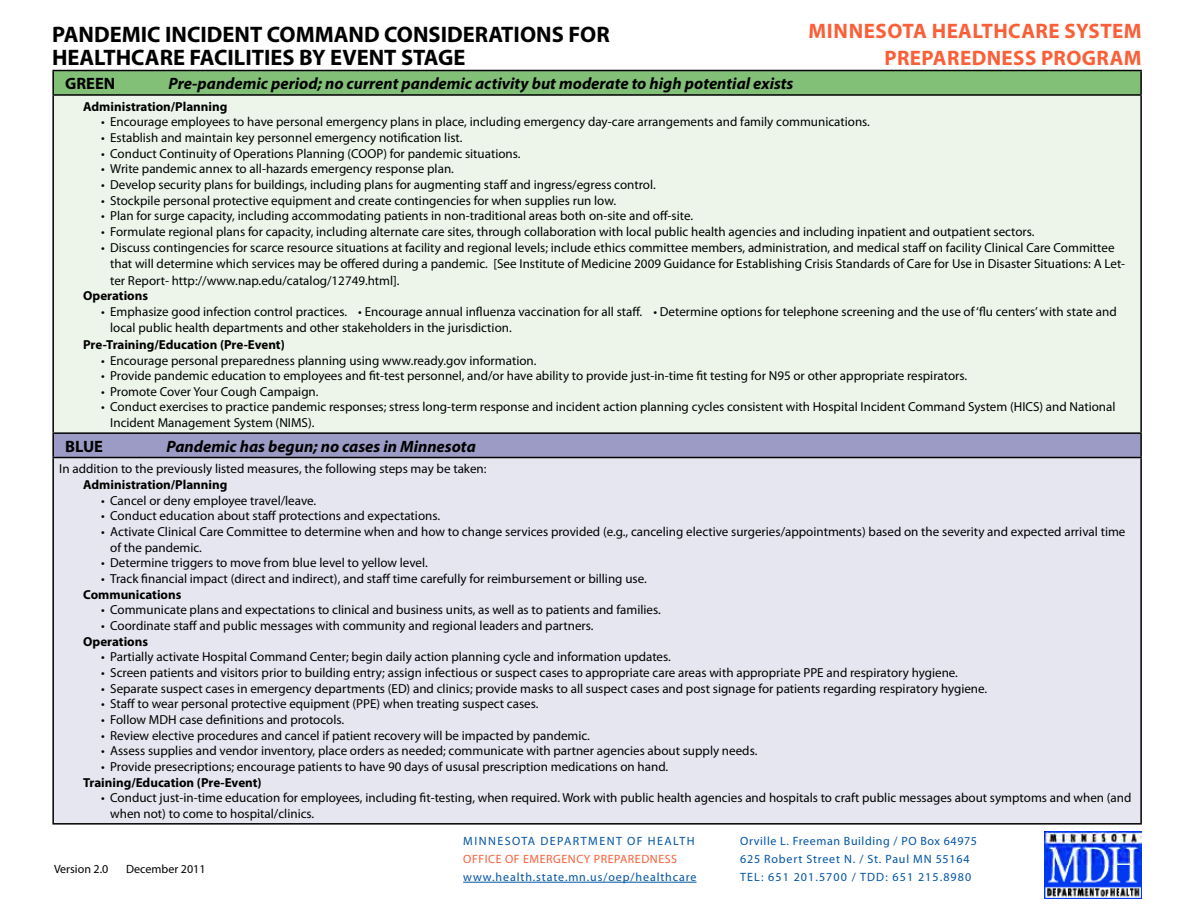
<style>
.page{position:relative;width:1188px;height:918px;background:#fff}
.page>*{position:absolute;margin:0;border:0;box-sizing:border-box;transform-origin:0 0}
.t1{font:700 22.5px "Myriad Pro";color:#000}
.t2{font:700 21px "Myriad Pro";letter-spacing:.02em;color:#fa5f38}
.t3{font:italic 700 16.5px "Myriad Pro";color:#000}
.t4{font:700 16.5px "Myriad Pro";color:#000}
.t5{font:13.05px/15.6px "Myriad Pro";color:#000}
.t6{font:700 13.05px "Myriad Pro";color:#000}
.t7{font:12px "Myriad Pro";letter-spacing:.075em;color:#0054a4}
.t8{font:12px "Myriad Pro";letter-spacing:.05em;color:#0054a4}
.t9{font:12px "Myriad Pro";letter-spacing:.045em;color:#fa5f38}
.t10{font:12px "Myriad Pro";letter-spacing:.12em;color:#0054a4}
.t11{font:12px "Myriad Pro";color:#000}
</style>
<div class="page">
<img style="left:1045px;top:831px;width:97px;height:68px">
<hr style="left:463px;top:882px;width:234px;height:1px;background:#0054a4">
<div style="left:53px;top:70px;width:1088px;height:25px;background:#82c078"></div>
<div style="left:53px;top:95px;width:1088px;height:338px;background:#edf5eb"></div>
<div style="left:53px;top:433px;width:1088px;height:25px;background:#9b9bc5"></div>
<div style="left:53px;top:458px;width:1088px;height:366px;background:#e6e6f0"></div>
<hr style="left:52px;top:70px;width:1090px;height:1px;background:#000">
<hr style="left:52px;top:71px;width:2px;height:23px;background:#000">
<hr style="left:1140px;top:71px;width:2px;height:23px;background:#000">
<hr style="left:52px;top:94px;width:1090px;height:2px;background:#000">
<hr style="left:52px;top:96px;width:2px;height:336px;background:#000">
<hr style="left:1140px;top:96px;width:2px;height:336px;background:#000">
<hr style="left:52px;top:432px;width:1090px;height:2px;background:#000">
<hr style="left:52px;top:434px;width:2px;height:23px;background:#000">
<hr style="left:1140px;top:434px;width:2px;height:23px;background:#000">
<hr style="left:52px;top:457px;width:1090px;height:1px;background:#000">
<hr style="left:52px;top:458px;width:2px;height:365px;background:#000">
<hr style="left:1140px;top:458px;width:2px;height:365px;background:#000">
<hr style="left:52px;top:823px;width:1090px;height:2px;background:#000">
<p class="t1" style="left:52px;top:20px;width:559px">PANDEMIC INCIDENT COMMAND CONSIDERATIONS FOR</p>
<p class="t1" style="left:52px;top:42px;width:415px">HEALTHCARE FACILITIES BY EVENT STAGE</p>
<p class="t2" style="left:809px;top:18px;width:335px">MINNESOTA HEALTHCARE SYSTEM</p>
<p class="t2" style="left:884px;top:45px;width:259px">PREPAREDNESS PROGRAM</p>
<p class="t4" style="left:65px;top:73px;width:52px">GREEN</p>
<p class="t3" style="left:169px;top:73px;width:626px">Pre-pandemic period; no current pandemic activity but moderate to high potential exists</p>
<p class="t6" style="left:83px;top:98px;width:146px">Administration/Planning</p>
<p class="t5" style="left:101px;top:114px;width:770px">• Encourage employees to have personal emergency plans in place, including emergency day-care arrangements and family communications.</p>
<p class="t5" style="left:101px;top:130px;width:363px">• Establish and maintain key personnel emergency notification list.</p>
<p class="t5" style="left:101px;top:145px;width:421px">• Conduct Continuity of Operations Planning (COOP) for pandemic situations.</p>
<p class="t5" style="left:101px;top:161px;width:354px">• Write pandemic annex to all-hazards emergency response plan.</p>
<p class="t5" style="left:101px;top:177px;width:556px">• Develop security plans for buildings, including plans for augmenting staff and ingress/egress control.</p>
<p class="t5" style="left:101px;top:192px;width:517px">• Stockpile personal protective equipment and create contingencies for when supplies run low.</p>
<p class="t5" style="left:101px;top:208px;width:593px">• Plan for surge capacity, including accommodating patients in non-traditional areas both on-site and off-site.</p>
<p class="t5" style="left:101px;top:224px;width:935px">• Formulate regional plans for capacity, including alternate care sites, through collaboration with local public health agencies and including inpatient and outpatient sectors.</p>
<p class="t5" style="left:110px;top:239px;width:1017px;line-height:16.5px;text-indent:-9px">• Discuss contingencies for scarce resource situations at facility and regional levels; include ethics committee members, administration, and medical staff on facility Clinical Care Committee that will determine which services may be offered during a pandemic. [See Institute of Medicine 2009 Guidance for Establishing Crisis Standards of Care for Use in Disaster Situations: A Let&shy;ter Report- http://www.nap.edu/catalog/12749.html].</p>
<p class="t6" style="left:83px;top:287px;width:66px">Operations</p>
<p class="t5" style="left:110px;top:304px;width:1008px;text-indent:-9px">• Emphasize good infection control practices. • Encourage annual influenza vaccination for all staff. • Determine options for telephone screening and the use of ‘flu centers’ with state and local public health departments and other stakeholders in the jurisdiction.</p>
<p class="t6" style="left:83px;top:336px;width:203px">Pre-Training/Education (Pre-Event)</p>
<p class="t5" style="left:101px;top:352px;width:437px">• Encourage personal preparedness planning using www.ready.gov information.</p>
<p class="t5" style="left:101px;top:368px;width:868px">• Provide pandemic education to employees and fit-test personnel, and/or have ability to provide just-in-time fit testing for N95 or other appropriate respirators.</p>
<p class="t5" style="left:101px;top:383px;width:219px">• Promote Cover Your Cough Campaign.</p>
<p class="t5" style="left:110px;top:399px;width:1007px;text-indent:-9px">• Conduct exercises to practice pandemic responses; stress long-term response and incident action planning cycles consistent with Hospital Incident Command System (HICS) and National<br>Incident Management System (NIMS).</p>
<p class="t4" style="left:65px;top:435px;width:39px">BLUE</p>
<p class="t3" style="left:166px;top:435px;width:311px">Pandemic has begun; no cases in Minnesota</p>
<p class="t5" style="left:59px;top:461px;width:429px">In addition to the previously listed measures, the following steps may be taken:</p>
<p class="t6" style="left:83px;top:476px;width:146px">Administration/Planning</p>
<p class="t5" style="left:101px;top:492px;width:217px">• Cancel or deny employee travel/leave.</p>
<p class="t5" style="left:101px;top:508px;width:340px">• Conduct education about staff protections and expectations.</p>
<p class="t5" style="left:110px;top:524px;width:1017px;text-indent:-9px">• Activate Clinical Care Committee to determine when and how to change services provided (e.g., canceling elective surgeries/appointments) based on the severity and expected arrival time of the pandemic.</p>
<p class="t5" style="left:101px;top:555px;width:328px">• Determine triggers to move from blue level to yellow level.</p>
<p class="t5" style="left:101px;top:571px;width:547px">• Track financial impact (direct and indirect), and staff time carefully for reimbursement or billing use.</p>
<p class="t6" style="left:83px;top:586px;width:100px">Communications</p>
<p class="t5" style="left:101px;top:602px;width:561px">• Communicate plans and expectations to clinical and business units, as well as to patients and families.</p>
<p class="t5" style="left:101px;top:618px;width:494px">• Coordinate staff and public messages with community and regional leaders and partners.</p>
<p class="t6" style="left:83px;top:633px;width:66px">Operations</p>
<p class="t5" style="left:101px;top:649px;width:571px">• Partially activate Hospital Command Center; begin daily action planning cycle and information updates.</p>
<p class="t5" style="left:101px;top:665px;width:858px">• Screen patients and visitors prior to building entry; assign infectious or suspect cases to appropriate care areas with appropriate PPE and respiratory hygiene.</p>
<p class="t5" style="left:101px;top:680px;width:888px">• Separate suspect cases in emergency departments (ED) and clinics; provide masks to all suspect cases and post signage for patients regarding respiratory hygiene.</p>
<p class="t5" style="left:101px;top:696px;width:439px">• Staff to wear personal protective equipment (PPE) when treating suspect cases.</p>
<p class="t5" style="left:101px;top:711px;width:245px">• Follow MDH case definitions and protocols.</p>
<p class="t5" style="left:101px;top:727px;width:490px">• Review elective procedures and cancel if patient recovery will be impacted by pandemic.</p>
<p class="t5" style="left:101px;top:743px;width:658px">• Assess supplies and vendor inventory, place orders as needed; communicate with partner agencies about supply needs.</p>
<p class="t5" style="left:101px;top:758px;width:569px">• Provide presecriptions; encourage patients to have 90 days of ususal prescription medications on hand.</p>
<p class="t6" style="left:83px;top:774px;width:180px">Training/Education (Pre-Event)</p>
<p class="t5" style="left:110px;top:790px;width:1023px;text-indent:-9px">• Conduct just-in-time education for employees, including fit-testing, when required. Work with public health agencies and hospitals to craft public messages about symptoms and when (and when not) to come to hospital/clinics.</p>
<p class="t11" style="left:54px;top:862px;width:56px">Version 2.0</p>
<p class="t11" style="left:126px;top:862px;width:81px">December 2011</p>
<p class="t10" style="left:463px;top:834px;width:233px">MINNESOTA DEPARTMENT OF HEALTH</p>
<p class="t9" style="left:463px;top:852px;width:215px">OFFICE OF EMERGENCY PREPAREDNESS</p>
<p class="t7" style="left:463px;top:870px;width:235px">www.health.state.mn.us/oep/healthcare</p>
<p class="t8" style="left:740px;top:834px;width:238px">Orville L. Freeman Building / PO Box 64975</p>
<p class="t7" style="left:740px;top:852px;width:231px">625 Robert Street N. / St. Paul MN 55164</p>
<p class="t7" style="left:740px;top:870px;width:233px">TEL: 651 201.5700 / TDD: 651 215.8980</p>
</div>
